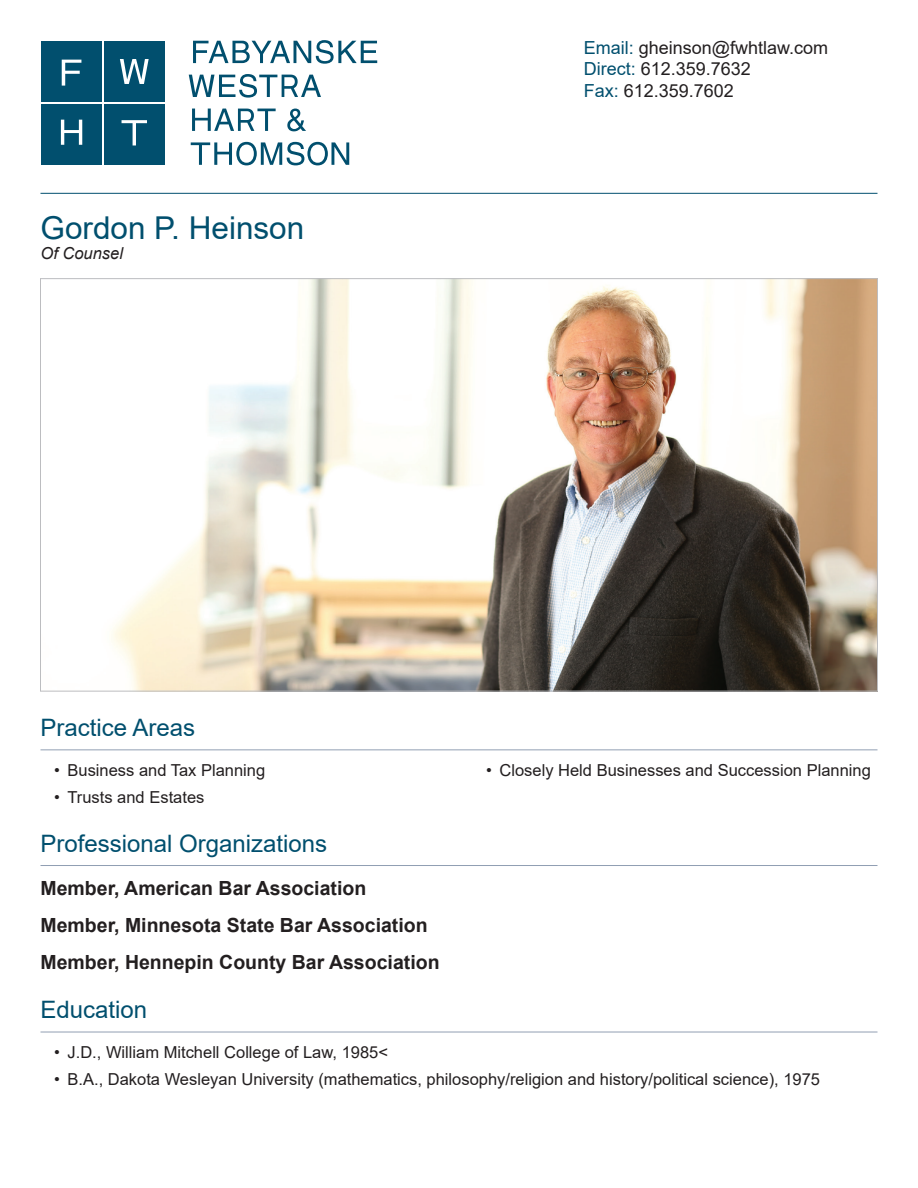
<style>
.page{position:relative;width:918px;height:1188px;background:#fff}
.page>*{position:absolute;margin:0;border:0;box-sizing:border-box;transform-origin:0 0}
.t1{font:31.5px "Arial";color:#014f6e}
.t2{font:24px "Arial";color:#014f6e}
.t3{font:700 19.5px/36.9px "Arial";color:#231f20}
.t4{font:18px/21.6px "Arial";color:#231f20}
.t5{font:16.5px "Arial";color:#231f20}
.t6{font:italic 16.5px "Arial";color:#231f20}
.s1{color:#014f6e}
</style>
<div class="page">
<hr style="left:40px;top:749px;width:838px;height:1px;background:#919fb3">
<hr style="left:40px;top:865px;width:838px;height:1px;background:#919fb3">
<hr style="left:40px;top:1032px;width:838px;height:1px;background:#919fb3">
<img style="left:111px;top:280px;width:765px;height:410px">
<div style="left:41px;top:41px;width:61px;height:61px;background:#014f6e"></div>
<svg style="left:193px;top:40px;width:184px;height:24px"></svg>
<svg style="left:191px;top:142px;width:158px;height:23px"></svg>
<svg style="left:189px;top:74px;width:132px;height:24px"></svg>
<svg style="left:287px;top:109px;width:19px;height:22px"></svg>
<svg style="left:192px;top:109px;width:84px;height:22px"></svg>
<svg style="left:62px;top:60px;width:19px;height:26px"></svg>
<div style="left:104px;top:41px;width:61px;height:60px;background:#014f6e"></div>
<div style="left:41px;top:104px;width:61px;height:60px;background:#014f6e"></div>
<div style="left:104px;top:104px;width:61px;height:60px;background:#014f6e"></div>
<svg style="left:122px;top:120px;width:25px;height:25px"></svg>
<svg style="left:120px;top:59px;width:29px;height:25px"></svg>
<svg style="left:61px;top:120px;width:21px;height:25px"></svg>
<hr style="left:40px;top:193px;width:838px;height:1px;background:#014f6e">
<h1 class="t1" style="left:40px;top:207px;width:265px">Gordon P. Heinson</h1>
<p class="t6" style="left:40px;top:243px;width:84px">Of Counsel</p>
<h2 class="t2" style="left:40px;top:711px;width:156px">Practice Areas</h2>
<p class="t5" style="left:54px;top:759px;width:213px">• Business and Tax Planning</p>
<p class="t5" style="left:54px;top:785px;width:152px">• Trusts and Estates</p>
<p class="t4" style="left:584px;top:36px;width:246px"><span class="s1">Email:</span> gheinson@fwhtlaw.com<br><span class="s1">Direct:</span> 612.359.7632<br><span class="s1">Fax:</span> 612.359.7602</p>
<p class="t5" style="left:486px;top:759px;width:386px">• Closely Held Businesses and Succession Planning</p>
<h2 class="t2" style="left:40px;top:827px;width:288px">Professional Organizations</h2>
<p class="t3" style="left:40px;top:870px;width:401px">Member, American Bar Association<br>Member, Minnesota State Bar Association<br>Member, Hennepin County Bar Association</p>
<h2 class="t2" style="left:40px;top:993px;width:108px">Education</h2>
<p class="t5" style="left:54px;top:1041px;width:336px">• J.D., William Mitchell College of Law, 1985&lt;</p>
<p class="t5" style="left:54px;top:1068px;width:768px">• B.A., Dakota Wesleyan University (mathematics, philosophy/religion and history/political science), 1975</p>
</div>
